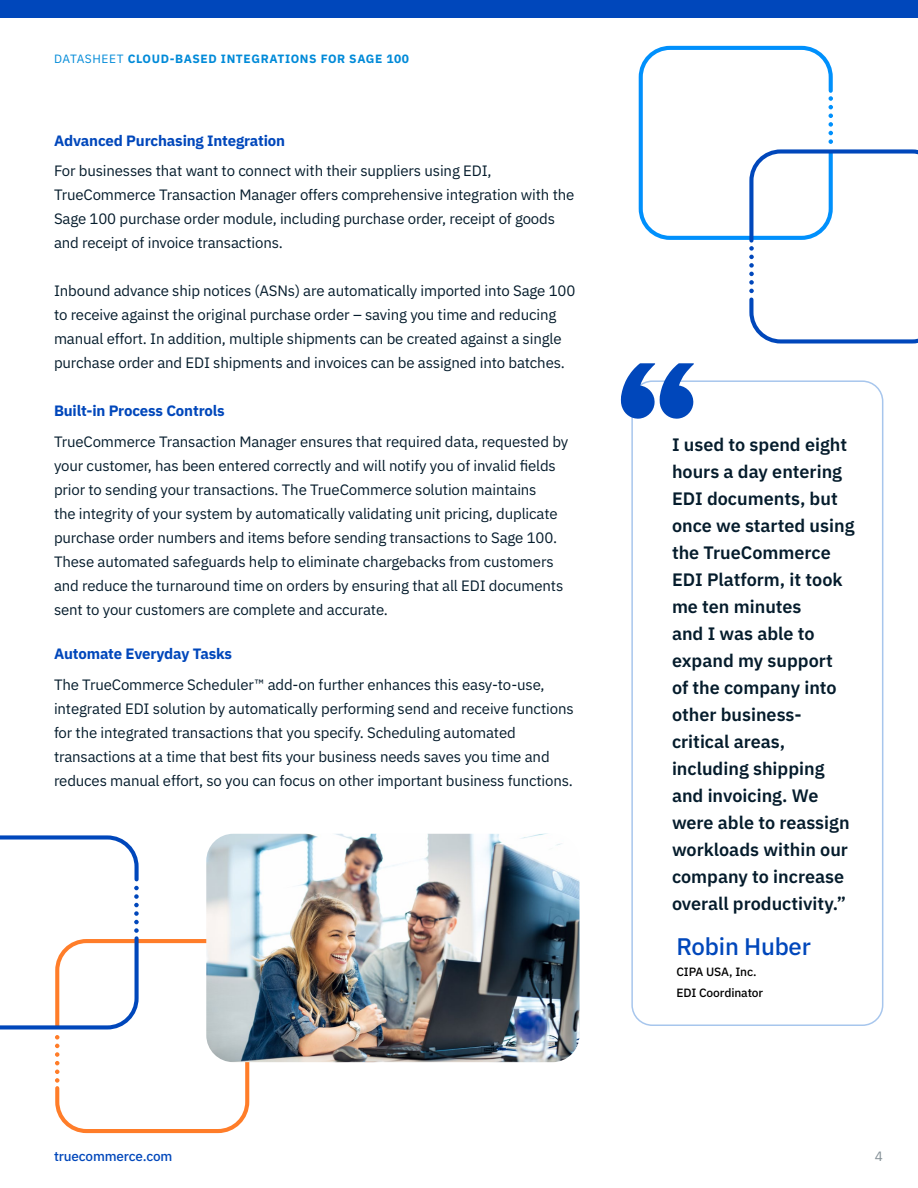
<style>
.page{position:relative;width:918px;height:1188px;background:#fff}
.page>*{position:absolute;margin:0;border:0;box-sizing:border-box;transform-origin:0 0}
.t1{font:500 24px "IBM Plex Sans";letter-spacing:-.01em;color:#0047bb}
.t2{font:600 18px/27px "IBM Plex Sans";color:#051c2c}
.t3{font:15px/24px "IBM Plex Sans";letter-spacing:-.01em;color:#051c2c}
.t4{font:700 15px "IBM Plex Sans";letter-spacing:-.01em;color:#0047bb}
.t5{font:500 13.5px "IBM Plex Sans";letter-spacing:-.01em;color:#0047bb}
.t6{font:13.5px "IBM Plex Sans";color:#828e95}
.t7{font:700 12px "IBM Plex Sans";letter-spacing:.05em;color:#008ad8}
.t8{font:500 12px/21px "IBM Plex Sans";letter-spacing:-.01em;color:#000}
.s1{font-weight:400}
</style>
<div class="page">
<div style="left:0;top:0;width:918px;height:17px;background:#0047bb"></div>
<div style="left:631px;top:380px;width:252px;height:646px;border:2px solid #a7c6ed;border-radius:20px"></div>
<div style="left:639px;top:46px;width:194px;height:194px;border:4px solid #0090fc;border-radius:29px"></div>
<svg style="left:749px;top:96px;width:169px;height:248px"></svg>
<svg style="left:620px;top:363px;width:74px;height:56px"></svg>
<div style="left:55px;top:939px;width:194px;height:194px;border:4px solid #ff7d29;border-radius:29px"></div>
<svg style="left:0;top:835px;width:139px;height:248px"></svg>
<img style="left:206px;top:834px;width:374px;height:228px">
<p class="t7" style="left:54px;top:49px;width:357px"><span class="s1">DATASHEET</span> CLOUD-BASED INTEGRATIONS FOR SAGE 100</p>
<p class="t4" style="left:54px;top:128px;width:233px">Advanced Purchasing Integration</p>
<p class="t3" style="left:54px;top:158px;width:522px">For businesses that want to connect with their suppliers using EDI, TrueCommerce Transaction Manager offers comprehensive integration with the Sage 100 purchase order module, including purchase order, receipt of goods and receipt of invoice transactions.</p>
<p class="t3" style="left:54px;top:278px;width:523px">Inbound advance ship notices (ASNs) are automatically imported into Sage 100 to receive against the original purchase order – saving you time and reducing manual effort. In addition, multiple shipments can be created against a single purchase order and EDI shipments and invoices can be assigned into batches.</p>
<p class="t4" style="left:54px;top:399px;width:172px">Built-in Process Controls</p>
<p class="t3" style="left:54px;top:429px;width:516px">TrueCommerce Transaction Manager ensures that required data, requested by your customer, has been entered correctly and will notify you of invalid fields prior to sending your transactions. The TrueCommerce solution maintains<br>the integrity of your system by automatically validating unit pricing, duplicate purchase order numbers and items before sending transactions to Sage 100.<br>These automated safeguards help to eliminate chargebacks from customers and reduce the turnaround time on orders by ensuring that all EDI documents sent to your customers are complete and accurate.</p>
<p class="t4" style="left:54px;top:642px;width:180px">Automate Everyday Tasks</p>
<p class="t3" style="left:54px;top:672px;width:521px">The TrueCommerce Scheduler™ add-on further enhances this easy-to-use, integrated EDI solution by automatically performing send and receive functions for the integrated transactions that you specify. Scheduling automated transactions at a time that best fits your business needs saves you time and reduces manual effort, so you can focus on other important business functions.</p>
<p class="t5" style="left:54px;top:1146px;width:120px">truecommerce.com</p>
<p class="t2" style="left:672px;top:430px;width:184px">I used to spend eight hours a day entering<br>EDI documents, but once we started using the TrueCommerce<br>EDI Platform, it took me ten minutes<br>and I was able to expand my support<br>of the company into other business&shy;critical areas, including shipping and invoicing. We were able to reassign workloads within our company to increase overall productivity.”</p>
<h1 class="t1" style="left:676px;top:928px;width:136px">Robin Huber</h1>
<p class="t8" style="left:676px;top:960px;width:88px">CIPA USA, Inc.<br>EDI Coordinator</p>
<p class="t6" style="left:875px;top:1146px;width:10px">4</p>
</div>
